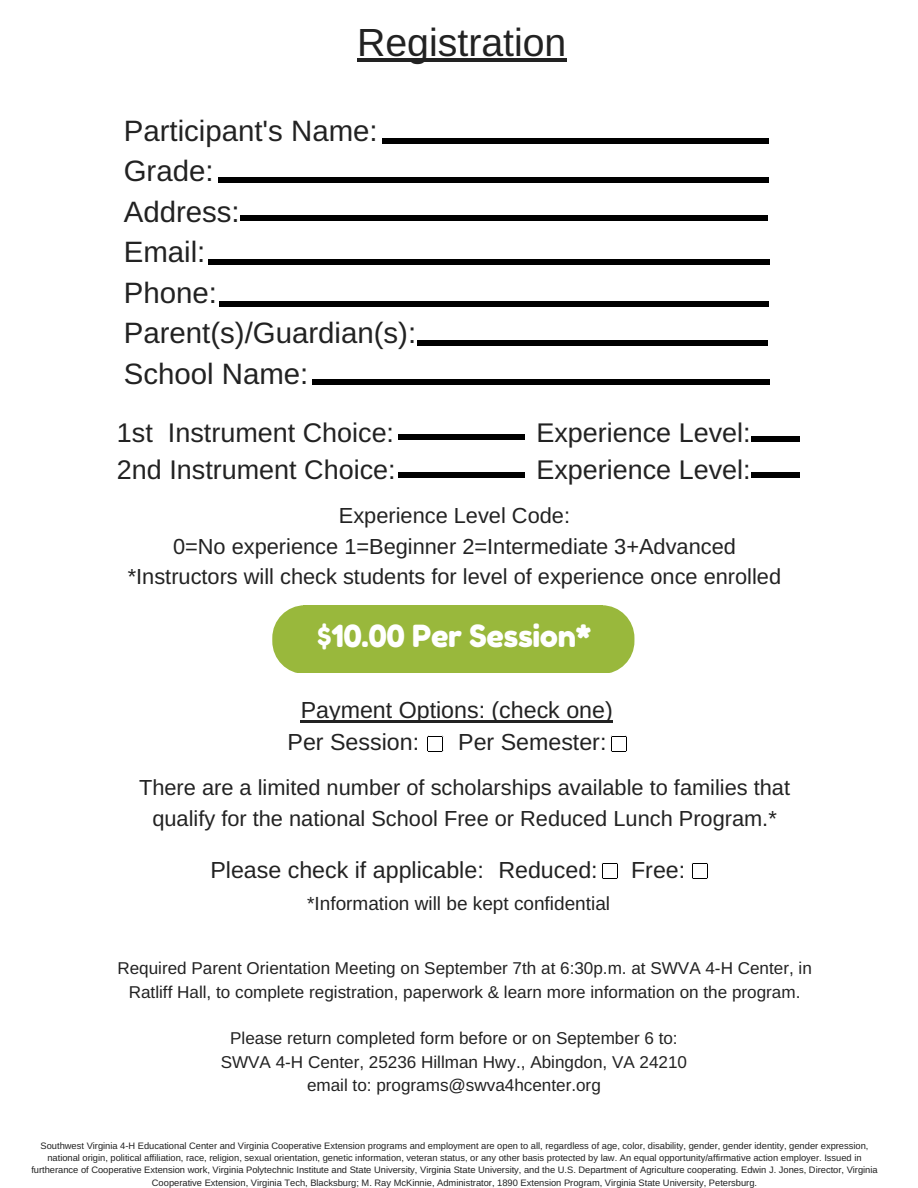
<style>
.page{position:relative;width:918px;height:1188px;background:#fff}
.page>*{position:absolute;margin:0;border:0;box-sizing:border-box;transform-origin:0 0}
.t1{font:39.3px "Arimo";color:#222}
.t2{font:30.45px "Fredoka One";letter-spacing:-.01em;color:#fff}
.t3{font:29.4px/40.5px "Arimo";color:#222}
.t4{font:27px/37.2px "Arimo";color:#222}
.t5{font:23.25px/32.7px "Arimo";color:#222}
.t6{font:21.75px/30.3px "Arimo";color:#222;text-align:center}
.t7{font:19.05px "Arimo";color:#222}
.t8{font:17.1px/23.7px "Arimo";color:#222;text-align:center}
.t9{font:9.3px/12.3px "Arimo";color:#222;text-align:center}
</style>
<div class="page">
<hr style="left:357px;top:58px;width:28px;height:4px;background:#222">
<hr style="left:385px;top:58px;width:22px;height:4px;background:#222">
<hr style="left:407px;top:58px;width:22px;height:4px;background:#222">
<svg style="left:429px;top:58px;width:9px;height:4px"></svg>
<hr style="left:438px;top:58px;width:19px;height:4px;background:#222">
<hr style="left:457px;top:58px;width:11px;height:4px;background:#222">
<hr style="left:468px;top:58px;width:13px;height:4px;background:#222">
<hr style="left:481px;top:58px;width:22px;height:4px;background:#222">
<hr style="left:503px;top:58px;width:11px;height:4px;background:#222">
<svg style="left:514px;top:58px;width:9px;height:4px"></svg>
<hr style="left:523px;top:58px;width:22px;height:4px;background:#222">
<hr style="left:545px;top:58px;width:21px;height:4px;background:#222">
<div style="left:382px;top:138px;width:387px;height:6px;background:#000"></div>
<div style="left:219px;top:177px;width:550px;height:5px;background:#000"></div>
<div style="left:240px;top:215px;width:528px;height:5px;background:#000"></div>
<div style="left:209px;top:259px;width:561px;height:5px;background:#000"></div>
<div style="left:219px;top:302px;width:550px;height:5px;background:#000"></div>
<div style="left:417px;top:340px;width:351px;height:5px;background:#000"></div>
<div style="left:312px;top:379px;width:457px;height:6px;background:#000"></div>
<div style="left:398px;top:434px;width:127px;height:6px;background:#000"></div>
<div style="left:398px;top:473px;width:127px;height:5px;background:#000"></div>
<div style="left:304px;top:605px;width:299px;height:68px;background:#99b83c"></div>
<svg style="left:603px;top:605px;width:31px;height:68px"></svg>
<svg style="left:272px;top:605px;width:32px;height:68px"></svg>
<svg style="left:602px;top:863px;width:16px;height:16px"></svg>
<svg style="left:692px;top:863px;width:16px;height:16px"></svg>
<svg style="left:301px;top:720px;width:312px;height:2px"></svg>
<svg style="left:611px;top:736px;width:16px;height:16px"></svg>
<svg style="left:428px;top:736px;width:16px;height:16px"></svg>
<div style="left:752px;top:437px;width:48px;height:5px;background:#000"></div>
<div style="left:752px;top:473px;width:48px;height:5px;background:#000"></div>
<h1 class="t1" style="left:357px;top:21px;width:211px">Registration</h1>
<h3 class="t3" style="left:124px;top:110px;width:294px">Participant's Name:<br>Grade:<br>Address:<br>Email:<br>Phone:<br>Parent(s)/Guardian(s):<br>School Name:</h3>
<h3 class="t4" style="left:117px;top:414px;width:280px">1st Instrument Choice:<br>2nd Instrument Choice:</h3>
<h3 class="t4" style="left:536px;top:414px;width:216px">Experience Level:<br>Experience Level:</h3>
<h3 class="t6" style="left:128px;top:500px;width:655px">Experience Level Code:<br>0=No experience 1=Beginner 2=Intermediate 3+Advanced *Instructors will check students for level of experience once enrolled</h3>
<h2 class="t2" style="left:317px;top:617px;width:275px">$10.00 Per Session*</h2>
<h3 class="t5" style="left:288px;top:693px;width:327px;text-indent:13px">Payment Options: (check one)<br>Per Session:</h3>
<h3 class="t5" style="left:458px;top:726px;width:150px">Per Semester:</h3>
<h3 class="t6" style="left:139px;top:773px;width:652px">There are a limited number of scholarships available to families that qualify for the national School Free or Reduced Lunch Program.*</h3>
<h3 class="t5" style="left:210px;top:853px;width:389px">Please check if applicable: Reduced:</h3>
<h3 class="t5" style="left:631px;top:853px;width:56px">Free:</h3>
<h3 class="t7" style="left:307px;top:893px;width:304px">*Information will be kept confidential</h3>
<h3 class="t8" style="left:117px;top:956px;width:696px">Required Parent Orientation Meeting on September 7th at 6:30p.m. at SWVA 4-H Center, in<br>Ratliff Hall, to complete registration, paperwork &amp; learn more information on the program.</h3>
<h3 class="t8" style="left:221px;top:1026px;width:468px">Please return completed form before or on September 6 to:<br>SWVA 4-H Center, 25236 Hillman Hwy., Abingdon, VA 24210 email to: programs@swva4hcenter.org</h3>
<p class="t9" style="left:31px;top:1139px;width:848px">Southwest Virginia 4-H Educational Center and Virginia Cooperative Extension programs and employment are open to all, regardless of age, color, disability, gender, gender identity, gender expression, national origin, political affiliation, race, religion, sexual orientation, genetic information, veteran status, or any other basis protected by law. An equal opportunity/affirmative action employer. Issued in furtherance of Cooperative Extension work, Virginia Polytechnic Institute and State University, Virginia State University, and the U.S. Department of Agriculture cooperating. Edwin J. Jones, Director, Virginia Cooperative Extension, Virginia Tech, Blacksburg; M. Ray McKinnie, Administrator, 1890 Extension Program, Virginia State University, Petersburg.</p>
</div>
